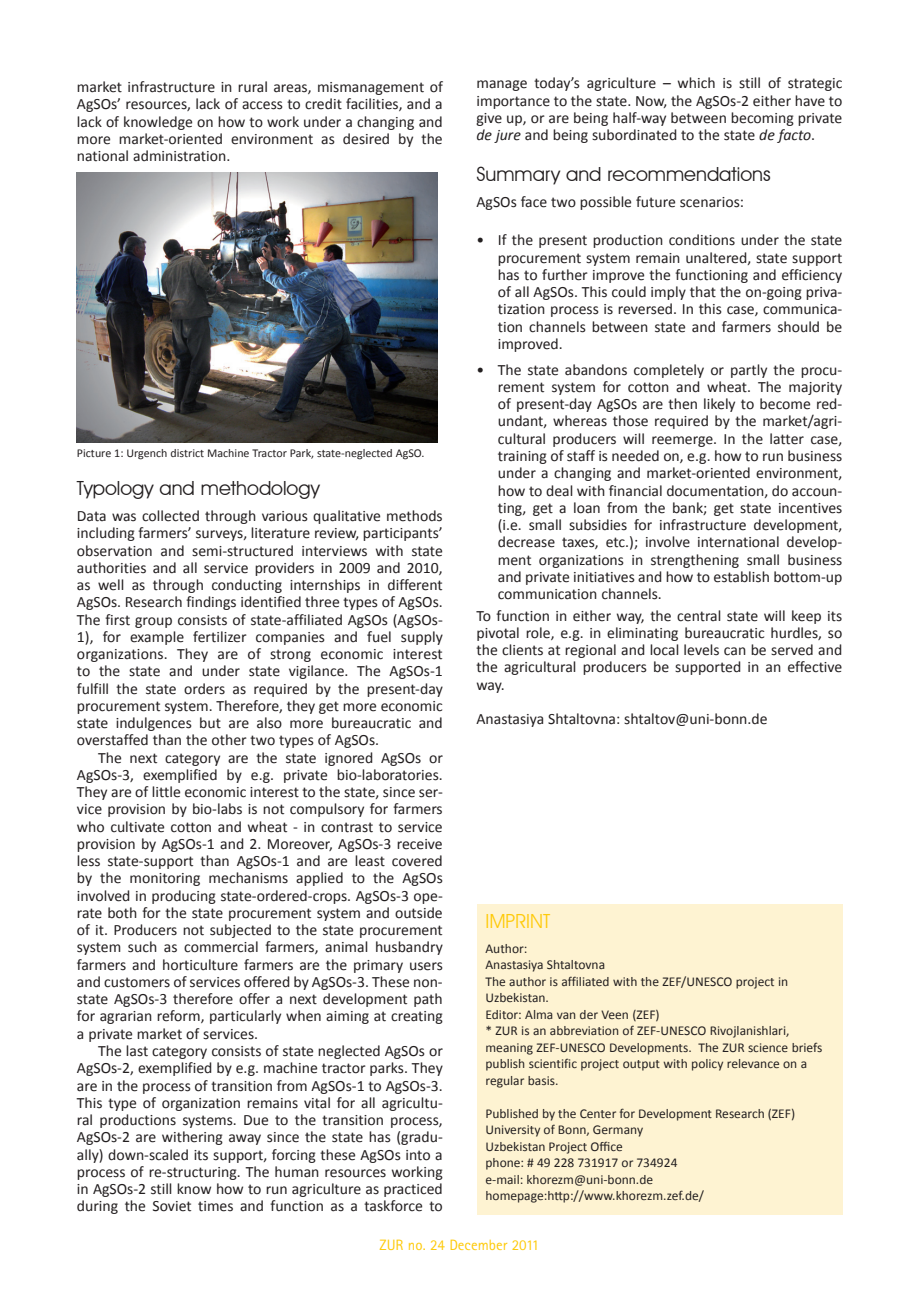
<style>
.page{position:relative;width:919px;height:1289px;background:#fff}
.page>*{position:absolute;margin:0;border:0;box-sizing:border-box;transform-origin:0 0}
.ZUR_Ü1{font:19.5px "Avant Garde IT Cby BT";color:#231f20}
.ZUR_Ü1-2{font:19.5px "Avant Garde IT Cby BT";color:#feca0a}
.ZUR_BodyText{font:15.75px/17.2px "Calibri";color:#231f20;text-align:justify}
.ZUR_BodyText_erste_Z{font:15.75px/17.2px "Calibri";color:#231f20;text-align:justify}
.ZUR_Aufzählung{font:15.75px/17.2px "Calibri";color:#231f20;text-align:justify}
.t1{font:15px "Rotis Sans Serif";color:#feca0a}
.Autorname{font:13.5px/16.5px "Calibri";color:#231f20}
.Body_text{font:13.5px "Calibri";color:#231f20}
.ZUR_BodyText_erste_Z-2{font:13.5px "Calibri";color:#231f20}
.t2{font:12px "Calibri";color:#231f20}
.s1{font-style:italic}
</style>
<div class="page">
<div style="left:477px;top:904px;width:365px;height:310px;background:#fef3d2"></div>
<img style="left:77px;top:172px;width:360px;height:270px">
<p class="ZUR_BodyText" style="left:476px;top:74px;width:367px">manage today’s agriculture – which is still of strategic importance to the state. Now, the AgSOs-2 either have to give up, or are being half-way between becoming private <span class="s1">de jure</span> and being subordinated to the state <span class="s1">de facto</span>.</p>
<p class="ZUR_Ü1" style="left:476px;top:162px;width:296px">Summary and recommendations</p>
<p class="ZUR_BodyText_erste_Z" style="left:476px;top:192px;width:269px">AgSOs face two possible future scenarios:</p>
<p class="ZUR_Aufzählung" style="left:497px;top:231px;width:346px;text-indent:-21px">• If the present production conditions under the state procurement system remain unaltered, state support has to further improve the functioning and efficiency of all AgSOs. This could imply that the on-going priva&shy;tization process is reversed. In this case, communica&shy;tion channels between state and farmers should be improved.</p>
<p class="ZUR_Aufzählung" style="left:497px;top:360px;width:346px;text-indent:-21px">• The state abandons completely or partly the procu&shy;rement system for cotton and wheat. The majority of present-day AgSOs are then likely to become red&shy;undant, whereas those required by the market/agri&shy;cultural producers will reemerge. In the latter case, training of staff is needed on, e.g. how to run business under a changing and market-oriented environment, how to deal with financial documentation, do accoun&shy;ting, get a loan from the bank; get state incentives (i.e. small subsidies for infrastructure development, decrease taxes, etc.); involve international develop&shy;ment organizations in strengthening small business and private initiatives and how to establish bottom-up communication channels.</p>
<p class="ZUR_BodyText_erste_Z" style="left:476px;top:606px;width:367px">To function in either way, the central state will keep its pivotal role, e.g. in eliminating bureaucratic hurdles, so the clients at regional and local levels can be served and the agricultural producers be supported in an effective way.</p>
<p class="ZUR_BodyText_erste_Z" style="left:476px;top:709px;width:292px">Anastasiya Shtaltovna: shtaltov@uni-bonn.de</p>
<p class="ZUR_BodyText_erste_Z" style="left:77px;top:77px;width:367px">market infrastructure in rural areas, mismanagement of AgSOs’ resources, lack of access to credit facilities, and a lack of knowledge on how to work under a changing and more market-oriented environment as desired by the national administration.</p>
<p class="t2" style="left:77px;top:446px;width:349px">Picture 1: Urgench district Machine Tractor Park, state-neglected AgSO.</p>
<p class="ZUR_Ü1" style="left:77px;top:476px;width:244px">Typology and methodology</p>
<p class="ZUR_BodyText_erste_Z" style="left:77px;top:506px;width:367px">Data was collected through various qualitative methods including farmers’ surveys, literature review, participants’ observation and semi-structured interviews with state authorities and all service providers in 2009 and 2010, as well as through conducting internships in different AgSOs. Research findings identified three types of AgSOs.<br>The first group consists of state-affiliated AgSOs (AgSOs-1), for example fertilizer companies and fuel supply organizations. They are of strong economic interest to the state and under state vigilance. The AgSOs-1 fulfill the state orders as required by the present-day procurement system. Therefore, they get more economic state indulgences but are also more bureaucratic and overstaffed than the other two types of AgSOs.</p>
<p class="ZUR_BodyText" style="left:77px;top:748px;width:367px;text-indent:21px">The next category are the state ignored AgSOs or AgSOs-3, exemplified by e.g. private bio-laboratories.<br>They are of little economic interest to the state, since ser&shy;vice provision by bio-labs is not compulsory for farmers who cultivate cotton and wheat - in contrast to service provision by AgSOs-1 and 2. Moreover, AgSOs-3 receive less state-support than AgSOs-1 and are least covered by the monitoring mechanisms applied to the AgSOs involved in producing state-ordered-crops. AgSOs-3 ope&shy;rate both for the state procurement system and outside of it. Producers not subjected to the state procurement system such as commercial farmers, animal husbandry farmers and horticulture farmers are the primary users and customers of services offered by AgSOs-3. These non&shy;state AgSOs-3 therefore offer a next development path for agrarian reform, particularly when aiming at creating a private market of services.</p>
<p class="ZUR_BodyText" style="left:77px;top:1041px;width:367px;text-indent:21px">The last category consists of state neglected AgSOs or AgSOs-2, exemplified by e.g. machine tractor parks. They are in the process of transition from AgSOs-1 to AgSOs-3.<br>This type of organization remains vital for all agricultu&shy;ral productions systems. Due to the transition process, AgSOs-2 are withering away since the state has (gradu&shy;ally) down-scaled its support, forcing these AgSOs into a process of re-structuring. The human resources working in AgSOs-2 still know how to run agriculture as practiced during the Soviet times and function as a taskforce to</p>
<p class="ZUR_Ü1-2" style="left:485px;top:908px;width:66px">IMPRINT</p>
<p class="ZUR_BodyText_erste_Z-2" style="left:485px;top:939px;width:43px">Author:</p>
<p class="Autorname" style="left:485px;top:955px;width:121px">Anastasiya Shtaltovna</p>
<p class="Autorname" style="left:485px;top:972px;width:304px">The author is affiliated with the ZEF/UNESCO project in<br>Uzbekistan.</p>
<p class="Autorname" style="left:485px;top:1005px;width:176px">Editor: Alma van der Veen (ZEF)</p>
<p class="Autorname" style="left:485px;top:1021px;width:338px">* ZUR is an abbreviation of ZEF-UNESCO Rivojlanishlari, meaning ZEF-UNESCO Developments. The ZUR science briefs publish scientific project output with policy relevance on a regular basis.</p>
<p class="Body_text" style="left:485px;top:1104px;width:311px">Published by the Center for Development Research (ZEF)</p>
<p class="Body_text" style="left:485px;top:1121px;width:159px">University of Bonn, Germany</p>
<p class="Body_text" style="left:485px;top:1137px;width:139px">Uzbekistan Project Office</p>
<p class="Body_text" style="left:485px;top:1154px;width:193px">phone: # 49 228 731917 or 734924</p>
<p class="Body_text" style="left:485px;top:1170px;width:169px">e-mail: khorezm@uni-bonn.de</p>
<p class="Body_text" style="left:485px;top:1187px;width:220px">homepage:http://www.khorezm.zef.de/</p>
<p class="t1" style="left:379px;top:1235px;width:161px">ZUR no. 24 December 2011</p>
</div>
